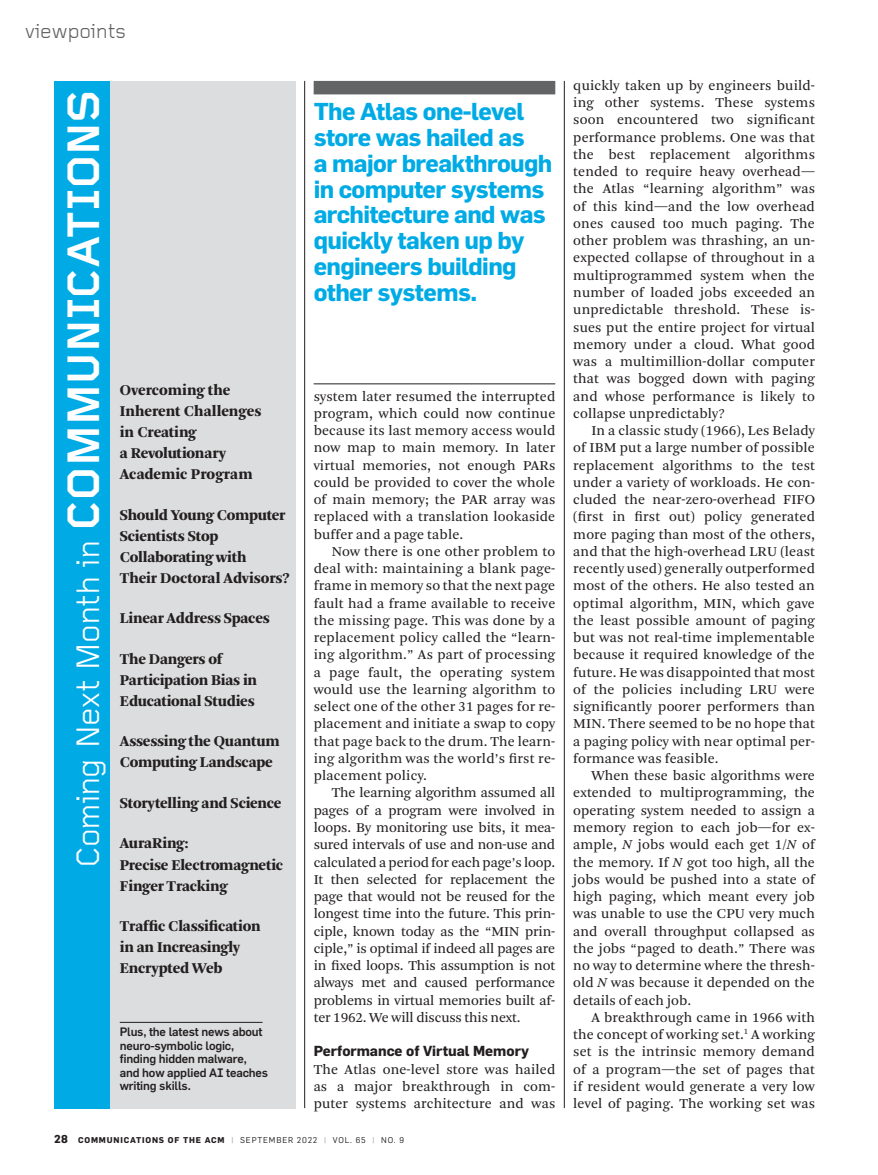
<style>
.page{position:relative;width:878px;height:1175px;background:#fff}
.page>*{position:absolute;margin:0;border:0;box-sizing:border-box;transform-origin:0 0}
.News-Views_band1_num{font:33.75px "Foundry Gridnik";letter-spacing:-.035em;color:#fff}
.Views_pullquote_top{font:700 24px/25.8px "Flama";letter-spacing:-.025em;color:#00abe5}
.t1{font:21px "Foundry Gridnik";letter-spacing:-.015em;color:#636466}
.News-Views_opener_de{font:900 15.75px/21px "Arnhem";letter-spacing:-.01em;color:#231f20}
.Text_justified{font:14.25px/17.2px "Arnhem Blond";letter-spacing:.01em;color:#231f20;text-align:justify}
.Text_justified_no_in{font:14.25px/17.2px "Arnhem Blond";letter-spacing:.01em;color:#231f20;text-align:justify}
.Text_standard_subhea{font:700 14.25px "Flama";color:#231f20}
.t2{font:500 12px/13.5px "Flama";letter-spacing:-.015em;color:#231f20}
.t3{font:8.25px "Flama";letter-spacing:.1em;color:#231f20}
.s1{font-weight:700;font-size:47.25px}
.s2{font-weight:700;font-size:11.25px}
.s3{font-weight:700}
.s4{color:#949698}
.s5{font-style:italic}
</style>
<div class="page">
<hr style="left:304px;top:81px;width:1px;height:1027px;background:#231f20">
<hr style="left:564px;top:81px;width:1px;height:1027px;background:#231f20">
<div style="left:314px;top:81px;width:241px;height:13px;background:#636466"></div>
<hr style="left:314px;top:383px;width:241px;height:1px;background:#231f20">
<div style="left:54px;top:81px;width:242px;height:1027px;background:#dcddde"></div>
<hr style="left:120px;top:1022px;width:142px;height:1px;background:#231f20">
<div style="left:54px;top:81px;width:55px;height:1027px;background:#00abe5"></div>
<h3 class="t1" style="left:25px;top:19px;width:103px">viewpoints</h3>
<p class="News-Views_band1_num" style="left:70px;top:868px;width:780px;rotate:-90deg">Coming Next Month in <span class="s1">COMMUNICATIONS</span></p>
<p class="News-Views_opener_de" style="left:120px;top:380px;width:143px">Overcoming the<br>Inherent Challenges in Creating<br>a Revolutionary<br>Academic Program</p>
<p class="News-Views_opener_de" style="left:120px;top:504px;width:171px">Should Young Computer<br>Scientists Stop<br>Collaborating with<br>Their Doctoral Advisors?</p>
<p class="News-Views_opener_de" style="left:120px;top:608px;width:151px">Linear Address Spaces</p>
<p class="News-Views_opener_de" style="left:120px;top:648px;width:139px">The Dangers of<br>Participation Bias in<br>Educational Studies</p>
<p class="News-Views_opener_de" style="left:120px;top:731px;width:161px">Assessing the Quantum<br>Computing Landscape</p>
<p class="News-Views_opener_de" style="left:120px;top:792px;width:163px">Storytelling and Science</p>
<p class="News-Views_opener_de" style="left:120px;top:833px;width:165px">AuraRing:<br>Precise Electromagnetic<br>Finger Tracking</p>
<p class="News-Views_opener_de" style="left:120px;top:915px;width:142px">Traffic Classification in an Increasingly<br>Encrypted Web</p>
<p class="t2" style="left:120px;top:1024px;width:150px">Plus, the latest news about neuro-symbolic logic, finding hidden malware, and how applied AI teaches writing skills.</p>
<p class="Views_pullquote_top" style="left:314px;top:98px;width:240px">The Atlas one-level store was hailed as<br>a major breakthrough in computer systems architecture and was quickly taken up by engineers building other systems.</p>
<p class="Text_justified" style="left:314px;top:387px;width:243px">system later resumed the interrupted program, which could now continue because its last memory access would now map to main memory. In later virtual memories, not enough PARs could be provided to cover the whole of main memory; the PAR array was replaced with a translation lookaside buffer and a page table.</p>
<p class="Text_justified" style="left:314px;top:543px;width:243px;text-indent:18px">Now there is one other problem to deal with: maintaining a blank page&shy;frame in memory so that the next page fault had a frame available to receive the missing page. This was done by a replacement policy called the “learn&shy;ing algorithm.” As part of processing a page fault, the operating system would use the learning algorithm to select one of the other 31 pages for re&shy;placement and initiate a swap to copy that page back to the drum. The learn&shy;ing algorithm was the world’s first re&shy;placement policy.</p>
<p class="Text_justified" style="left:314px;top:784px;width:243px;text-indent:18px">The learning algorithm assumed all pages of a program were involved in loops. By monitoring use bits, it mea&shy;sured intervals of use and non-use and calculated a period for each page’s loop.<br>It then selected for replacement the page that would not be reused for the longest time into the future. This prin&shy;ciple, known today as the “MIN prin&shy;ciple,” is optimal if indeed all pages are in fixed loops. This assumption is not always met and caused performance problems in virtual memories built af&shy;ter 1962. We will discuss this next.</p>
<p class="Text_standard_subhea" style="left:314px;top:1042px;width:217px">Performance of Virtual Memory</p>
<p class="Text_justified_no_in" style="left:314px;top:1060px;width:243px">The Atlas one-level store was hailed as a major breakthrough in com&shy;puter systems architecture and was</p>
<p class="t3" style="left:54px;top:1134px;width:351px"><span class="s2">28</span> <span class="s3">COMMUNICATIONS OF THE ACM</span> <span class="s4">|</span> SEPTEMBER 2022 <span class="s4">|</span> VOL. 65 <span class="s4">|</span> NO. 9</p>
<p class="Text_justified_no_in" style="left:573px;top:77px;width:243px">quickly taken up by engineers build&shy;ing other systems. These systems soon encountered two significant performance problems. One was that the best replacement algorithms tended to require heavy overhead— the Atlas “learning algorithm” was of this kind—and the low overhead ones caused too much paging. The other problem was thrashing, an un&shy;expected collapse of throughout in a multiprogrammed system when the number of loaded jobs exceeded an unpredictable threshold. These is&shy;sues put the entire project for virtual memory under a cloud. What good was a multimillion-dollar computer that was bogged down with paging and whose performance is likely to collapse unpredictably?</p>
<p class="Text_justified" style="left:573px;top:422px;width:243px;text-indent:18px">In a classic study (1966), Les Belady of IBM put a large number of possible replacement algorithms to the test under a variety of workloads. He con&shy;cluded the near-zero-overhead FIFO (first in first out) policy generated more paging than most of the others, and that the high-overhead LRU (least recently used) generally outperformed most of the others. He also tested an optimal algorithm, MIN, which gave the least possible amount of paging but was not real-time implementable because it required knowledge of the future. He was disappointed that most of the policies including LRU were significantly poorer performers than MIN. There seemed to be no hope that a paging policy with near optimal per&shy;formance was feasible.</p>
<p class="Text_justified" style="left:573px;top:767px;width:243px;text-indent:18px">When these basic algorithms were extended to multiprogramming, the operating system needed to assign a memory region to each job—for ex&shy;ample, <span class="s5">N</span> jobs would each get 1/<span class="s5">N</span> of the memory. If <span class="s5">N</span> got too high, all the jobs would be pushed into a state of high paging, which meant every job was unable to use the CPU very much and overall throughput collapsed as the jobs “paged to death.” There was no way to determine where the thresh&shy;old <span class="s5">N</span> was because it depended on the details of each job.</p>
<p class="Text_justified" style="left:573px;top:1008px;width:243px;text-indent:18px">A breakthrough came in 1966 with the concept of working set.<sup>1</sup> A working set is the intrinsic memory demand of a program—the set of pages that if resident would generate a very low level of paging. The working set was</p>
</div>
